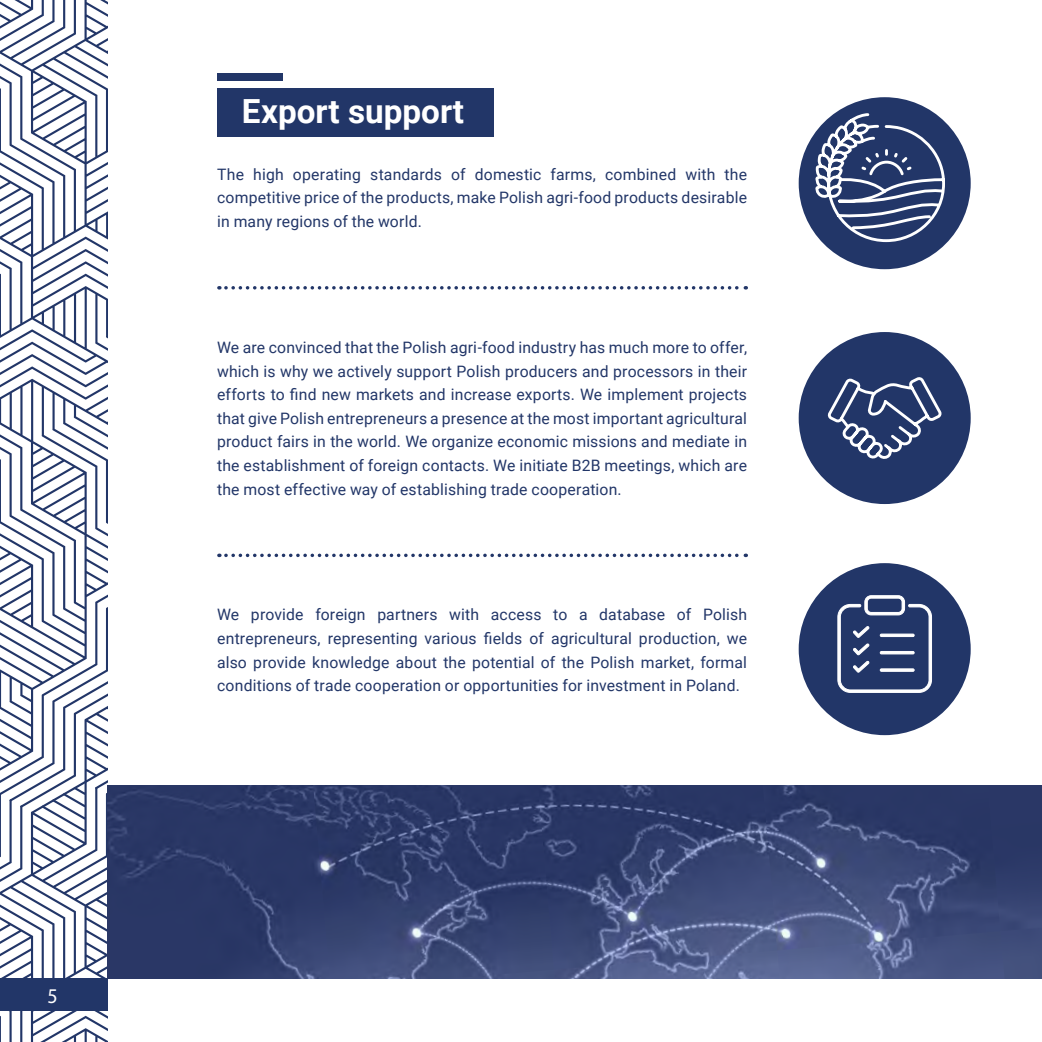
<style>
.page{position:relative;width:1042px;height:1042px;background:#fff}
.page>*{position:absolute;margin:0;border:0;box-sizing:border-box;transform-origin:0 0}
.t1{font:700 33.25px "Roboto";color:#fff}
.t2{font:21px "Myriad Pro";color:#fff;scale:.95 1}
.t3{font:15.75px/23.6px "Roboto";letter-spacing:.01em;color:#223668;text-align:justify}
</style>
<div class="page">
<svg style="left:0;top:0;width:108px;height:780px"></svg>
<svg style="left:0;top:780px;width:108px;height:262px"></svg>
<div style="left:0;top:978px;width:108px;height:33px;background:#223668"></div>
<svg style="left:226px;top:286px;width:520px;height:3px"></svg>
<svg style="left:226px;top:553px;width:520px;height:4px"></svg>
<div style="left:217px;top:88px;width:277px;height:48px;background:#223668"></div>
<div style="left:217px;top:73px;width:66px;height:7px;background:#223668"></div>
<div style="left:798px;top:97px;width:172px;height:172px;background:#223668;border-radius:50%"></div>
<svg style="left:814px;top:112px;width:132px;height:131px"></svg>
<div style="left:798px;top:563px;width:172px;height:172px;background:#223668;border-radius:50%"></div>
<svg style="left:837px;top:595px;width:95px;height:98px"></svg>
<div style="left:880px;top:633px;width:34px;height:4px;border:1px solid #fff"></div>
<div style="left:880px;top:651px;width:34px;height:3px;border:1px solid #fff"></div>
<div style="left:880px;top:668px;width:34px;height:4px;border:1px solid #fff"></div>
<div style="left:798px;top:332px;width:172px;height:172px;background:#223668;border-radius:50%"></div>
<svg style="left:827px;top:377px;width:115px;height:82px"></svg>
<img style="left:108px;top:785px;width:934px;height:193px">
<h2 class="t2" style="left:48px;top:982px;width:12px">5</h2>
<h1 class="t1" style="left:242px;top:88px;width:224px">Export support</h1>
<p class="t3" style="left:217px;top:162px;width:531px">The high operating standards of domestic farms, combined with the competitive price of the products, make Polish agri-food products desirable in many regions of the world.</p>
<p class="t3" style="left:217px;top:335px;width:531px">We are convinced that the Polish agri-food industry has much more to offer, which is why we actively support Polish producers and processors in their efforts to find new markets and increase exports. We implement projects that give Polish entrepreneurs a presence at the most important agricultural product fairs in the world. We organize economic missions and mediate in the establishment of foreign contacts. We initiate B2B meetings, which are the most effective way of establishing trade cooperation.</p>
<p class="t3" style="left:217px;top:602px;width:531px">We provide foreign partners with access to a database of Polish entrepreneurs, representing various fields of agricultural production, we also provide knowledge about the potential of the Polish market, formal conditions of trade cooperation or opportunities for investment in Poland.</p>
</div>
